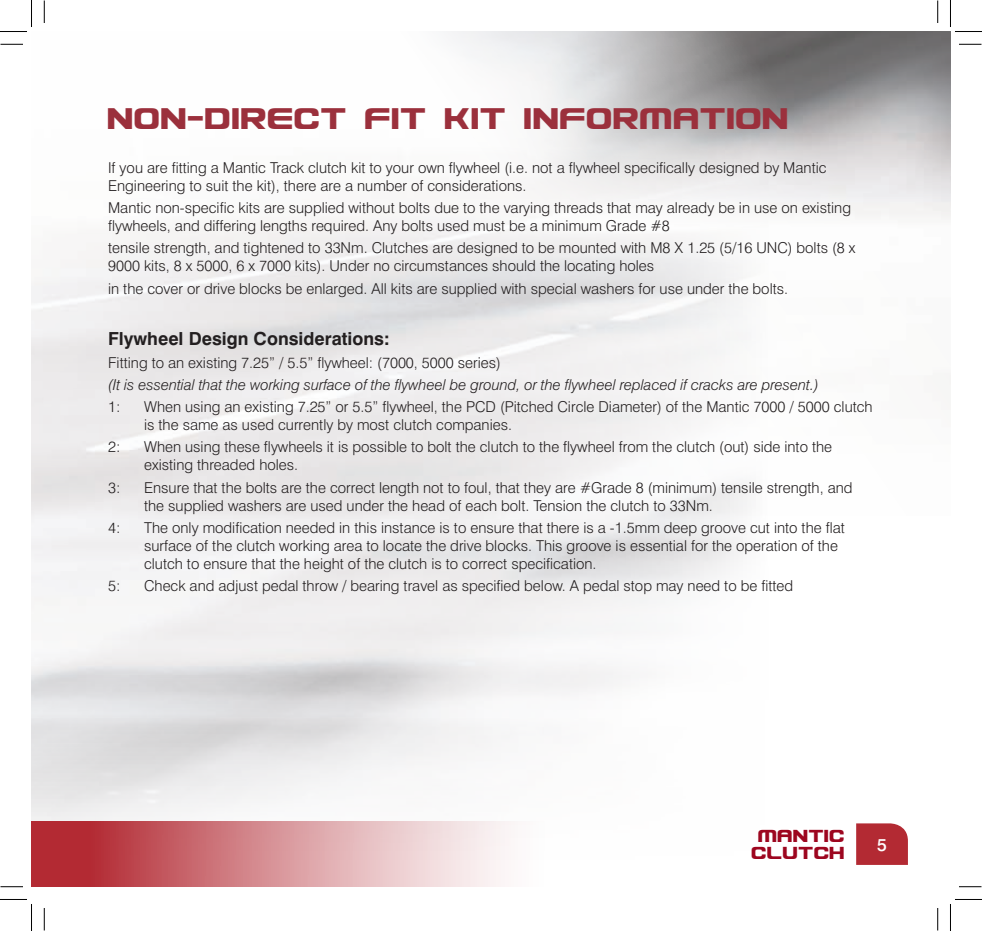
<style>
.page{position:relative;width:982px;height:931px;background:#fff}
.page>*{position:absolute;margin:0;border:0;box-sizing:border-box;transform-origin:0 0}
.t1{font:36px "Usuzi";color:#9b303c}
.t2{font:21px "Usuzi";color:#9d061f}
.t3{font:700 18px "Swiss 721 BT";color:#231f20}
.t4{font:500 17.4px "Swiss 721 BT";color:#fff}
.t5{font:300 15px/18px "Swiss 721 BT";color:#231f20}
.t6{font:italic 300 15px "Swiss 721 BT";color:#231f20}
</style>
<div class="page">
<img style="left:768px;top:32px;width:182px;height:353px">
<div style="left:856px;top:823px;width:51px;height:41px;background:#b32a33"></div>
<img style="left:32px;top:32px;width:736px;height:788px">
<div style="left:32px;top:820px;width:556px;height:66px;background:linear-gradient(to right,#ae1e27,#fff)"></div>
<div style="left:32px;top:820px;width:31px;height:66px;background:#b32a33"></div>
<img style="left:32px;top:449px;width:12px;height:371px">
<svg style="left:0;top:44px;width:23px;height:1px"></svg>
<svg style="left:959px;top:44px;width:22px;height:1px"></svg>
<svg style="left:0;top:886px;width:23px;height:1px"></svg>
<svg style="left:959px;top:886px;width:22px;height:1px"></svg>
<svg style="left:44px;top:0;width:1px;height:23px"></svg>
<svg style="left:44px;top:908px;width:1px;height:22px"></svg>
<svg style="left:937px;top:0;width:1px;height:23px"></svg>
<svg style="left:937px;top:908px;width:1px;height:22px"></svg>
<svg style="left:0;top:0;width:32px;height:32px"></svg>
<svg style="left:0;top:899px;width:32px;height:31px"></svg>
<svg style="left:950px;top:0;width:31px;height:32px"></svg>
<svg style="left:950px;top:899px;width:31px;height:31px"></svg>
<h1 class="t1" style="left:108px;top:99px;width:683px">NON-DIRECT FIT KIT INFORMATION</h1>
<p class="t5" style="left:108px;top:158px;width:720px">If you are fitting a Mantic Track clutch kit to your own flywheel (i.e. not a flywheel specifically designed by Mantic<br>Engineering to suit the kit), there are a number of considerations.</p>
<p class="t5" style="left:108px;top:199px;width:744px">Mantic non-specific kits are supplied without bolts due to the varying threads that may already be in use on existing flywheels, and differing lengths required. Any bolts used must be a minimum Grade #8</p>
<p class="t5" style="left:108px;top:239px;width:749px">tensile strength, and tightened to 33Nm. Clutches are designed to be mounted with M8 X 1.25 (5/16 UNC) bolts (8 x<br>9000 kits, 8 x 5000, 6 x 7000 kits). Under no circumstances should the locating holes</p>
<p class="t5" style="left:108px;top:279px;width:681px">in the cover or drive blocks be enlarged. All kits are supplied with special washers for use under the bolts.</p>
<p class="t3" style="left:108px;top:328px;width:283px">Flywheel Design Considerations:</p>
<p class="t5" style="left:108px;top:353px;width:394px">Fitting to an existing 7.25” / 5.5” flywheel: (7000, 5000 series)</p>
<p class="t6" style="left:108px;top:375px;width:712px">(It is essential that the working surface of the flywheel be ground, or the flywheel replaced if cracks are present.)</p>
<p class="t5" style="left:108px;top:397px;width:14px">1:</p>
<p class="t5" style="left:144px;top:397px;width:730px">When using an existing 7.25” or 5.5” flywheel, the PCD (Pitched Circle Diameter) of the Mantic 7000 / 5000 clutch is the same as used currently by most clutch companies.</p>
<p class="t5" style="left:108px;top:438px;width:14px">2:</p>
<p class="t5" style="left:144px;top:438px;width:689px">When using these flywheels it is possible to bolt the clutch to the flywheel from the clutch (out) side into the existing threaded holes.</p>
<p class="t5" style="left:108px;top:478px;width:14px">3:</p>
<p class="t5" style="left:144px;top:478px;width:710px">Ensure that the bolts are the correct length not to foul, that they are #Grade 8 (minimum) tensile strength, and the supplied washers are used under the head of each bolt. Tension the clutch to 33Nm.</p>
<p class="t5" style="left:108px;top:518px;width:14px">4:</p>
<p class="t5" style="left:144px;top:518px;width:702px">The only modification needed in this instance is to ensure that there is a -1.5mm deep groove cut into the flat surface of the clutch working area to locate the drive blocks. This groove is essential for the operation of the clutch to ensure that the height of the clutch is to correct specification.</p>
<p class="t5" style="left:108px;top:576px;width:14px">5:</p>
<p class="t5" style="left:144px;top:576px;width:650px">Check and adjust pedal throw / bearing travel as specified below. A pedal stop may need to be fitted</p>
<h2 class="t2" style="left:758px;top:824px;width:89px">MANTIC</h2>
<h2 class="t2" style="left:752px;top:842px;width:95px">CLUTCH</h2>
<p class="t4" style="left:877px;top:834px;width:11px">5</p>
</div>
